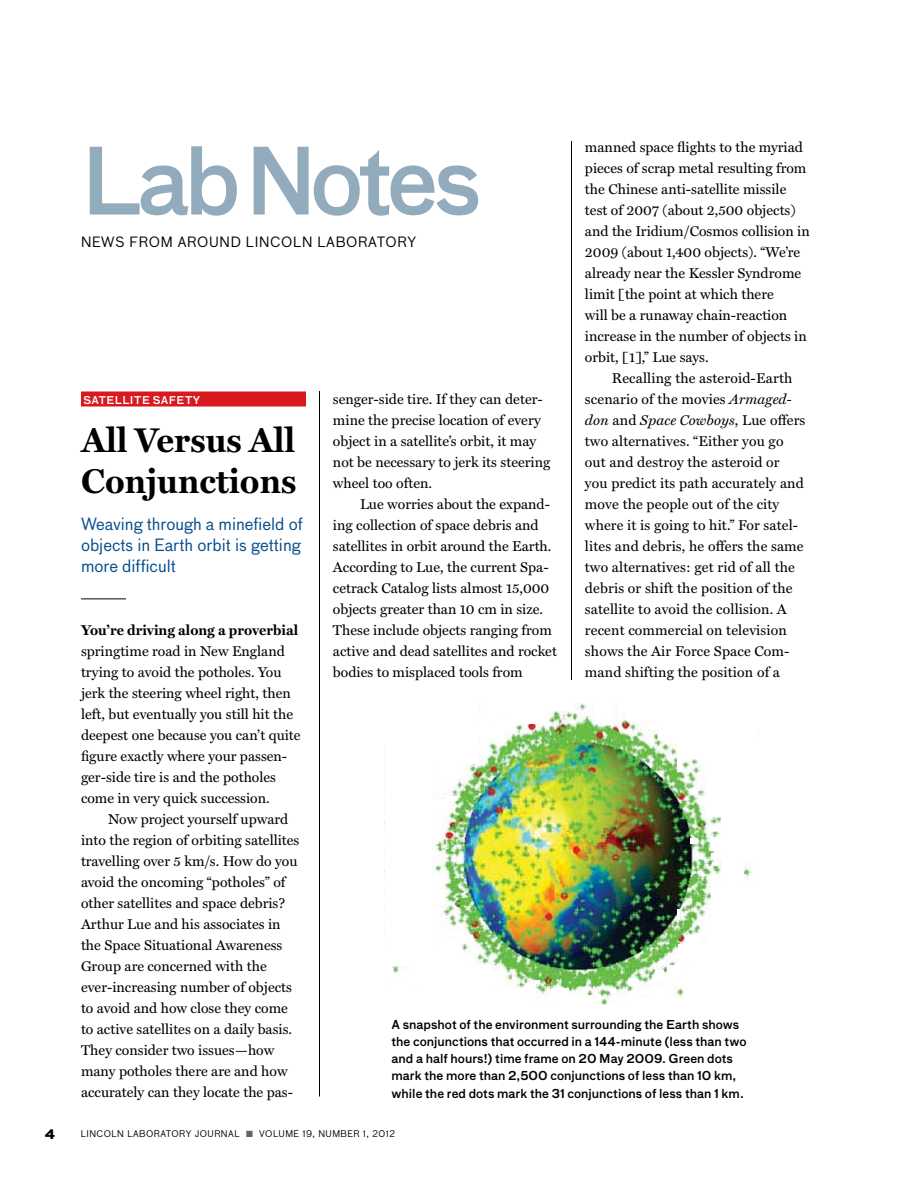
<style>
.page{position:relative;width:918px;height:1188px;background:#fff}
.page>*{position:absolute;margin:0;border:0;box-sizing:border-box;transform-origin:0 0}
.t1{font:500 90px "Bau LF";color:#92abbd}
.t2{font:700 34.5px/42px "Miller Text";color:#000}
.t3{font:16.5px/21px "Bau LF";color:#004b8c}
.t4{font:14.25px/21px "Miller Text";color:#000}
.t5{font:700 14.25px "Miller Text";color:#000}
.t6{font:13.8px "Bau LF";letter-spacing:.05em;color:#000}
.t7{font:700 12.75px "Bau LF";color:#000}
.t8{font:500 12px/17.2px "Bau LF";color:#000}
.t9{font:500 10.5px "Bau LF";letter-spacing:.025em;color:#fff}
.t10{font:9px "Bau LF";letter-spacing:.05em;color:#000}
.s1{font-style:italic}
.s2{color:#636466}
</style>
<div class="page">
<hr style="left:319px;top:141px;width:1px;height:955px;background:#000">
<hr style="left:571px;top:141px;width:1px;height:955px;background:#000">
<div style="left:296px;top:130px;width:44px;height:262px;background:#fff"></div>
<div style="left:81px;top:392px;width:225px;height:14px;background:#d71920"></div>
<hr style="left:81px;top:598px;width:45px;height:1px;background:#000">
<div style="left:558px;top:680px;width:27px;height:421px;background:#fff"></div>
<img style="left:393px;top:703px;width:359px;height:302px">
<div style="left:385px;top:696px;width:93px;height:48px;background:#fff"></div>
<div style="left:385px;top:733px;width:47px;height:233px;background:#fff"></div>
<div style="left:385px;top:988px;width:140px;height:17px;background:#fff"></div>
<div style="left:391px;top:979px;width:20px;height:9px;background:#fff"></div>
<div style="left:419px;top:948px;width:43px;height:47px;background:#fff"></div>
<div style="left:458px;top:966px;width:30px;height:29px;background:#fff"></div>
<svg style="left:488px;top:964px;width:3px;height:8px"></svg>
<div style="left:438px;top:940px;width:22px;height:11px;background:#fff"></div>
<div style="left:457px;top:935px;width:16px;height:7px;background:#fff"></div>
<div style="left:425px;top:894px;width:20px;height:11px;background:#fff"></div>
<hr style="left:425px;top:851px;width:13px;height:4px;background:#fff">
<div style="left:430px;top:799px;width:19px;height:10px;background:#fff"></div>
<div style="left:445px;top:796px;width:12px;height:5px;background:#fff"></div>
<div style="left:428px;top:744px;width:50px;height:20px;background:#fff"></div>
<div style="left:473px;top:722px;width:31px;height:15px;background:#fff"></div>
<div style="left:510px;top:701px;width:63px;height:10px;background:#fff"></div>
<div style="left:507px;top:709px;width:39px;height:14px;background:#fff"></div>
<div style="left:496px;top:720px;width:17px;height:10px;background:#fff"></div>
<div style="left:625px;top:701px;width:133px;height:19px;background:#fff"></div>
<div style="left:658px;top:716px;width:100px;height:23px;background:#fff"></div>
<div style="left:678px;top:737px;width:80px;height:22px;background:#fff"></div>
<div style="left:721px;top:759px;width:37px;height:103px;background:#fff"></div>
<hr style="left:678px;top:757px;width:4px;height:15px;background:#fff">
<div style="left:707px;top:757px;width:14px;height:60px;background:#fff"></div>
<div style="left:700px;top:796px;width:11px;height:8px;background:#fff"></div>
<svg style="left:691px;top:789px;width:7px;height:5px"></svg>
<div style="left:709px;top:826px;width:12px;height:5px;background:#fff"></div>
<div style="left:711px;top:838px;width:10px;height:11px;background:#fff"></div>
<div style="left:691px;top:838px;width:7px;height:6px;background:#fff"></div>
<div style="left:711px;top:853px;width:11px;height:6px;background:#fff"></div>
<svg style="left:712px;top:862px;width:6px;height:2px"></svg>
<div style="left:722px;top:859px;width:20px;height:17px;background:#fff"></div>
<div style="left:711px;top:882px;width:47px;height:123px;background:#fff"></div>
<div style="left:749px;top:874px;width:9px;height:16px;background:#fff"></div>
<hr style="left:712px;top:872px;width:4px;height:15px;background:#fff">
<svg style="left:678px;top:910px;width:2px;height:10px"></svg>
<div style="left:684px;top:972px;width:34px;height:33px;background:#fff"></div>
<div style="left:629px;top:997px;width:65px;height:8px;background:#fff"></div>
<div style="left:679px;top:944px;width:39px;height:22px;background:#fff"></div>
<div style="left:686px;top:935px;width:15px;height:13px;background:#fff"></div>
<div style="left:676px;top:964px;width:11px;height:19px;background:#fff"></div>
<div style="left:668px;top:966px;width:11px;height:13px;background:#fff"></div>
<svg style="left:658px;top:962px;width:7px;height:4px"></svg>
<div style="left:655px;top:970px;width:9px;height:10px;background:#fff"></div>
<svg style="left:652px;top:975px;width:3px;height:8px"></svg>
<div style="left:629px;top:979px;width:10px;height:7px;background:#fff"></div>
<div style="left:629px;top:991px;width:10px;height:9px;background:#fff"></div>
<svg style="left:610px;top:988px;width:6px;height:5px"></svg>
<div style="left:525px;top:983px;width:11px;height:10px;background:#fff"></div>
<svg style="left:536px;top:980px;width:4px;height:3px"></svg>
<div style="left:555px;top:996px;width:39px;height:9px;background:#fff"></div>
<div style="left:592px;top:995px;width:8px;height:8px;background:#fff"></div>
<div style="left:552px;top:988px;width:16px;height:11px;background:#fff"></div>
<div style="left:603px;top:701px;width:10px;height:24px;background:#fff"></div>
<hr style="left:508px;top:722px;width:14px;height:3px;background:#fff">
<div style="left:541px;top:709px;width:7px;height:6px;background:#fff"></div>
<div style="left:732px;top:867px;width:11px;height:12px;background:#fff"></div>
<p class="t4" style="left:585px;top:136px;width:226px">manned space flights to the myriad pieces of scrap metal resulting from the Chinese anti-satellite missile test of 2007 (about 2,500 objects) and the Iridium/Cosmos collision in 2009 (about 1,400 objects). “We’re already near the Kessler Syndrome limit [the point at which there<br>will be a runaway chain-reaction increase in the number of objects in orbit, [1],” Lue says.</p>
<p class="t4" style="left:585px;top:367px;width:222px;text-indent:27px">Recalling the asteroid-Earth scenario of the movies <span class="s1">Armaged&shy;don</span> and <span class="s1">Space Cowboys</span>, Lue offers two alternatives. “Either you go out and destroy the asteroid or you predict its path accurately and move the people out of the city where it is going to hit.” For satel&shy;lites and debris, he offers the same two alternatives: get rid of all the debris or shift the position of the satellite to avoid the collision. A recent commercial on television shows the Air Force Space Com&shy;mand shifting the position of a</p>
<h1 class="t1" style="left:81px;top:118px;width:403px">LabNotes</h1>
<p class="t6" style="left:81px;top:232px;width:70px">News from</p>
<p class="t6" style="left:178px;top:232px;width:12px">aroun</p>
<p class="t6" style="left:231px;top:232px;width:35px">d Lincoln</p>
<p class="t6" style="left:317px;top:232px;width:20px">Laboratory</p>
<p class="t4" style="left:333px;top:388px;width:219px">senger-side tire. If they can deter&shy;mine the precise location of every object in a satellite’s orbit, it may not be necessary to jerk its steering wheel too often.</p>
<p class="t4" style="left:333px;top:493px;width:226px;text-indent:27px">Lue worries about the expand&shy;ing collection of space debris and satellites in orbit around the Earth.<br>According to Lue, the current Spa&shy;cetrack Catalog lists almost 15,000 objects greater than 10 cm in size.<br>These include objects ranging from active and dead satellites and rocket bodies to misplaced tools from</p>
<p class="t9" style="left:84px;top:392px;width:118px">satellite safety</p>
<h2 class="t2" style="left:81px;top:418px;width:217px">All Versus All<br>Conjunctions</h2>
<p class="t3" style="left:81px;top:513px;width:223px">Weaving through a minefield of objects in Earth orbit is getting more difficult</p>
<p class="t5" style="left:81px;top:621px;width:219px">You’re driving along a proverbial</p>
<p class="t4" style="left:81px;top:640px;width:221px">springtime road in New England trying to avoid the potholes. You jerk the steering wheel right, then left, but eventually you still hit the deepest one because you can’t quite figure exactly where your passen&shy;ger-side tire is and the potholes come in very quick succession.</p>
<p class="t4" style="left:81px;top:808px;width:220px;text-indent:27px">Now project yourself upward into the region of orbiting satellites travelling over 5 km/s. How do you avoid the oncoming “potholes” of other satellites and space debris?<br>Arthur Lue and his associates in the Space Situational Awareness<br>Group are concerned with the ever-increasing number of objects to avoid and how close they come to active satellites on a daily basis.<br>They consider two issues—how many potholes there are and how accurately can they locate the pas-</p>
<p class="t8" style="left:392px;top:1016px;width:356px">A snapshot of the environment surrounding the Earth shows the conjunctions that occurred in a 144-minute (less than two and a half hours!) time frame on 20 May 2009. Green dots mark the more than 2,500 conjunctions of less than 10 km, while the red dots mark the 31 conjunctions of less than 1 km.</p>
<p class="t7" style="left:45px;top:1125px;width:12px">4</p>
<p class="t10" style="left:81px;top:1128px;width:316px">LINCOLN LABORATORY JOURNAL <span class="s2">■</span> VOLUME 19, NUMBER 1, 2012</p>
</div>
